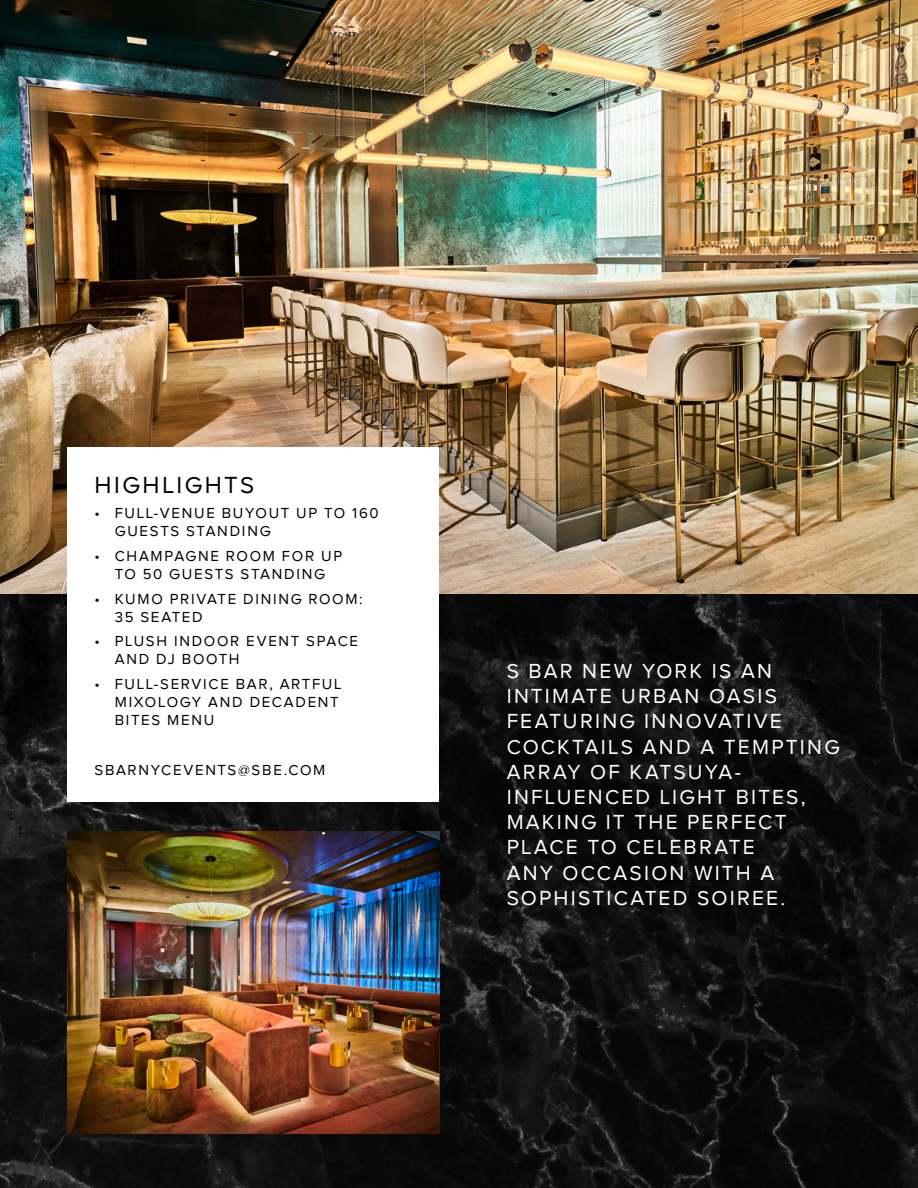
<style>
.page{position:relative;width:918px;height:1188px;background:#fff}
.page>*{position:absolute;margin:0;border:0;box-sizing:border-box;transform-origin:0 0}
.t1{font:24px "Proxima Nova A";letter-spacing:.105em;color:#000}
.t2{font:21px/25.2px "Proxima Nova A";letter-spacing:.105em;color:#fff}
.t3{font:15px/18px "Proxima Nova A";letter-spacing:.115em;color:#000}
</style>
<div class="page">
<img style="left:0;top:594px;width:918px;height:594px">
<img style="left:0;top:0;width:918px;height:594px">
<img style="left:68px;top:832px;width:371px;height:302px">
<div style="left:68px;top:447px;width:371px;height:355px;background:#fff"></div>
<h1 class="t1" style="left:94px;top:472px;width:161px">HIGHLIGHTS</h1>
<p class="t3" style="left:115px;top:504px;width:266px;text-indent:-20px">• FULL-VENUE BUYOUT UP TO 160<br>GUESTS STANDING</p>
<p class="t3" style="left:94px;top:547px;width:249px;text-align:center">• CHAMPAGNE ROOM FOR UP<br>TO 50 GUESTS STANDING</p>
<p class="t3" style="left:115px;top:589px;width:249px;text-indent:-20px">• KUMO PRIVATE DINING ROOM:<br>35 SEATED</p>
<p class="t3" style="left:115px;top:632px;width:245px;text-indent:-20px">• PLUSH INDOOR EVENT SPACE<br>AND DJ BOOTH</p>
<p class="t3" style="left:115px;top:675px;width:228px;text-indent:-20px">• FULL-SERVICE BAR, ARTFUL<br>MIXOLOGY AND DECADENT<br>BITES MENU</p>
<p class="t3" style="left:95px;top:760px;width:232px">SBARNYCEVENTS@SBE.COM</p>
<h2 class="t2" style="left:507px;top:658px;width:334px">S BAR NEW YORK IS AN<br>INTIMATE URBAN OASIS<br>FEATURING INNOVATIVE<br>COCKTAILS AND A TEMPTING<br>ARRAY OF KATSUYA-<br>INFLUENCED LIGHT BITES,<br>MAKING IT THE PERFECT<br>PLACE TO CELEBRATE<br>ANY OCCASION WITH A<br>SOPHISTICATED SOIREE.</h2>
</div>
